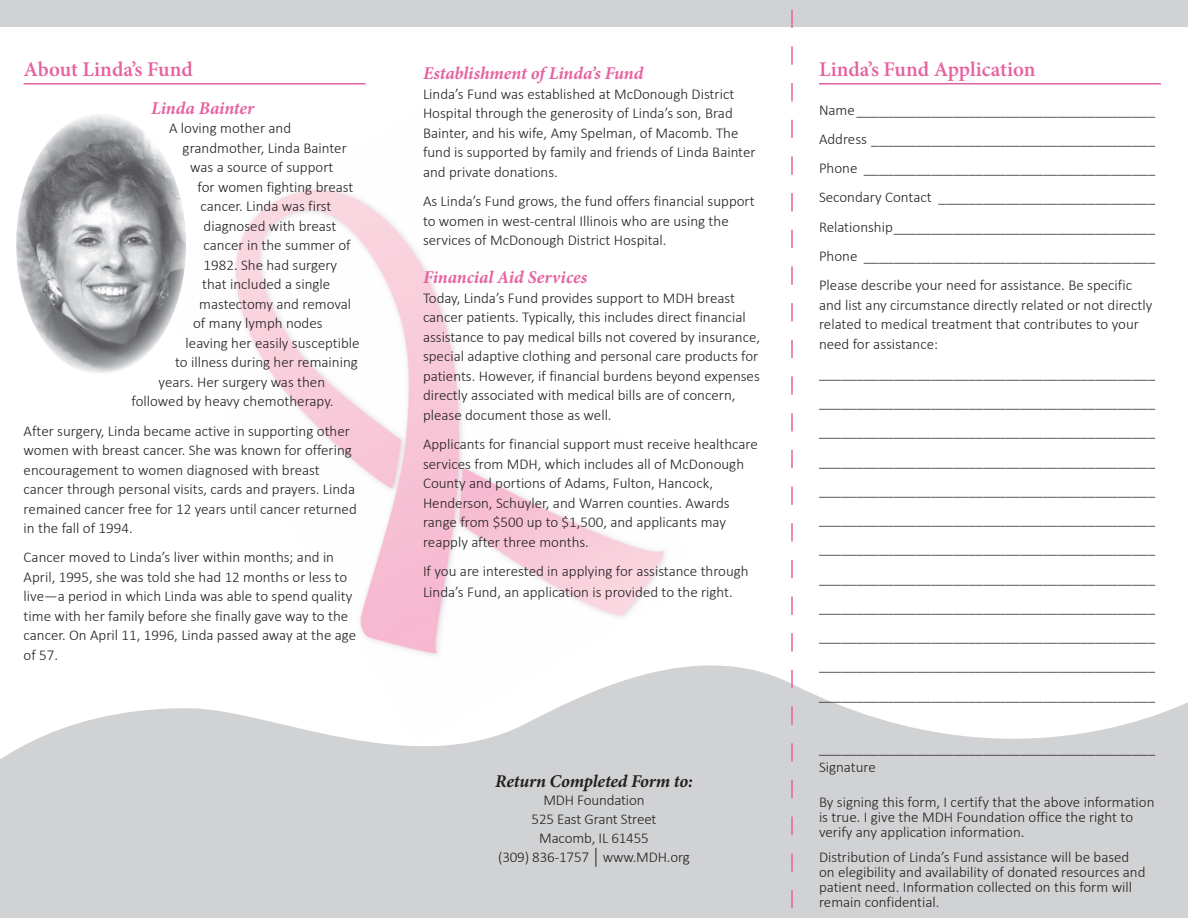
<style>
.page{position:relative;width:1188px;height:918px;background:#fff}
.page>*{position:absolute;margin:0;border:0;box-sizing:border-box;transform-origin:0 0}
.subhead{font:600 21px "Minion Pro";color:#e562a0}
.sub-subhead{font:italic 700 18px "Minion Pro";letter-spacing:-.005em;color:#e562a0}
.text___B{font:italic 700 18px "Minion Pro";letter-spacing:-.01em;color:#231f20}
.text{font:300 15px/19.5px "Calibri";color:#231f20}
.text___B-2{font:300 15px/19.5px "Calibri";color:#231f20}
</style>
<div class="page">
<svg style="left:0;top:665px;width:1188px;height:253px;background:#d6d7d9"></svg>
<img style="left:144px;top:189px;width:558px;height:554px">
<hr style="left:24px;top:83px;width:342px;height:2px;background:#e562a0">
<svg style="left:595px;top:848px;width:1px;height:19px"></svg>
<hr style="left:819px;top:83px;width:342px;height:2px;background:#e562a0">
<div style="left:0;top:0;width:1188px;height:27px;background:#d1d2d4"></div>
<img style="left:16px;top:115px;width:170px;height:260px">
<svg style="left:791px;top:9px;width:2px;height:909px"></svg>
<p class="subhead" style="left:24px;top:55px;width:171px">About Linda’s Fund</p>
<p class="sub-subhead" style="left:151px;top:95px;width:105px">Linda Bainter</p>
<p class="text" style="left:169px;top:118px;width:124px">A loving mother and</p>
<p class="text" style="left:183px;top:138px;width:166px">grandmother, Linda Bainter</p>
<p class="text" style="left:190px;top:157px;width:145px">was a source of support</p>
<p class="text" style="left:198px;top:177px;width:157px">for women fighting breast</p>
<p class="text" style="left:201px;top:196px;width:132px">cancer. Linda was first</p>
<p class="text" style="left:204px;top:216px;width:134px">diagnosed with breast</p>
<p class="text" style="left:204px;top:235px;width:149px">cancer in the summer of</p>
<p class="text" style="left:204px;top:255px;width:135px">1982. She had surgery</p>
<p class="text" style="left:202px;top:274px;width:130px">that included a single</p>
<p class="text" style="left:199px;top:294px;width:154px">mastectomy and removal</p>
<p class="text" style="left:193px;top:313px;width:131px">of many lymph nodes</p>
<p class="text" style="left:186px;top:333px;width:175px">leaving her easily susceptible</p>
<p class="text" style="left:175px;top:352px;width:184px">to illness during her remaining</p>
<p class="text" style="left:159px;top:372px;width:168px">years. Her surgery was then</p>
<p class="text" style="left:132px;top:391px;width:203px">followed by heavy chemotherapy.</p>
<p class="text___B-2" style="left:24px;top:421px;width:335px">After surgery, Linda became active in supporting other women with breast cancer. She was known for offering encouragement to women diagnosed with breast cancer through personal visits, cards and prayers. Linda remained cancer free for 12 years until cancer returned in the fall of 1994.</p>
<p class="text___B-2" style="left:24px;top:547px;width:334px">Cancer moved to Linda’s liver within months; and in April, 1995, she was told she had 12 months or less to live—a period in which Linda was able to spend quality time with her family before she finally gave way to the cancer. On April 11, 1996, Linda passed away at the age of 57.</p>
<p class="sub-subhead" style="left:423px;top:61px;width:222px">Establishment of Linda’s Fund</p>
<p class="text" style="left:423px;top:84px;width:334px">Linda’s Fund was established at McDonough District Hospital through the generosity of Linda’s son, Brad Bainter, and his wife, Amy Spelman, of Macomb. The fund is supported by family and friends of Linda Bainter and private donations.</p>
<p class="text" style="left:423px;top:191px;width:333px">As Linda’s Fund grows, the fund offers financial support to women in west-central Illinois who are using the services of McDonough District Hospital.</p>
<p class="sub-subhead" style="left:423px;top:265px;width:166px">Financial Aid Services</p>
<p class="text" style="left:423px;top:288px;width:339px">Today, Linda’s Fund provides support to MDH breast cancer patients. Typically, this includes direct financial assistance to pay medical bills not covered by insurance, special adaptive clothing and personal care products for patients. However, if financial burdens beyond expenses directly associated with medical bills are of concern, please document those as well.</p>
<p class="text___B-2" style="left:423px;top:434px;width:336px">Applicants for financial support must receive healthcare services from MDH, which includes all of McDonough County and portions of Adams, Fulton, Hancock, Henderson, Schuyler, and Warren counties. Awards range from $500 up to $1,500, and applicants may reapply after three months.</p>
<p class="text___B-2" style="left:423px;top:560px;width:327px;line-height:21px">If you are interested in applying for assistance through<br>Linda’s Fund, an application is provided to the right.</p>
<p class="text___B" style="left:495px;top:768px;width:199px">Return Completed Form to:</p>
<p class="text___B-2" style="left:543px;top:790px;width:103px">MDH Foundation</p>
<p class="text___B-2" style="left:532px;top:809px;width:126px">525 East Grant Street</p>
<p class="text" style="left:539px;top:828px;width:111px">Macomb, IL 61455</p>
<p class="text" style="left:498px;top:847px;width:193px">(309) 836-1757 www.MDH.org</p>
<p class="subhead" style="left:819px;top:55px;width:218px">Linda’s Fund Application</p>
<p class="text" style="left:819px;top:100px;width:338px">Name________________________________________</p>
<p class="text" style="left:819px;top:129px;width:338px">Address ______________________________________</p>
<p class="text" style="left:819px;top:158px;width:338px">Phone _______________________________________</p>
<p class="text" style="left:819px;top:187px;width:338px">Secondary Contact _____________________________</p>
<p class="text" style="left:819px;top:217px;width:338px">Relationship___________________________________</p>
<p class="text" style="left:819px;top:246px;width:338px">Phone _______________________________________</p>
<p class="text" style="left:819px;top:275px;width:335px">Please describe your need for assistance. Be specific and list any circumstance directly related or not directly related to medical treatment that contributes to your need for assistance:</p>
<p class="text" style="left:819px;top:363px;width:338px">_____________________________________________</p>
<p class="text" style="left:819px;top:392px;width:338px">_____________________________________________</p>
<p class="text" style="left:819px;top:421px;width:338px">_____________________________________________</p>
<p class="text" style="left:819px;top:451px;width:338px">_____________________________________________</p>
<p class="text" style="left:819px;top:480px;width:338px">_____________________________________________</p>
<p class="text" style="left:819px;top:509px;width:338px">_____________________________________________</p>
<p class="text" style="left:819px;top:538px;width:338px">_____________________________________________</p>
<p class="text" style="left:819px;top:568px;width:338px">_____________________________________________</p>
<p class="text" style="left:819px;top:597px;width:338px">_____________________________________________</p>
<p class="text" style="left:819px;top:626px;width:338px">_____________________________________________</p>
<p class="text" style="left:819px;top:655px;width:338px">_____________________________________________</p>
<p class="text" style="left:819px;top:685px;width:338px">_____________________________________________</p>
<p class="text" style="left:819px;top:738px;width:338px">_____________________________________________</p>
<p class="text" style="left:819px;top:757px;width:58px">Signature</p>
<p class="text" style="left:819px;top:794px;width:337px;line-height:15px">By signing this form, I certify that the above information is true. I give the MDH Foundation office the right to verify any application information.</p>
<p class="text" style="left:819px;top:849px;width:328px;line-height:15px">Distribution of Linda’s Fund assistance will be based on elegibility and availability of donated resources and patient need. Information collected on this form will remain confidential.</p>
</div>
